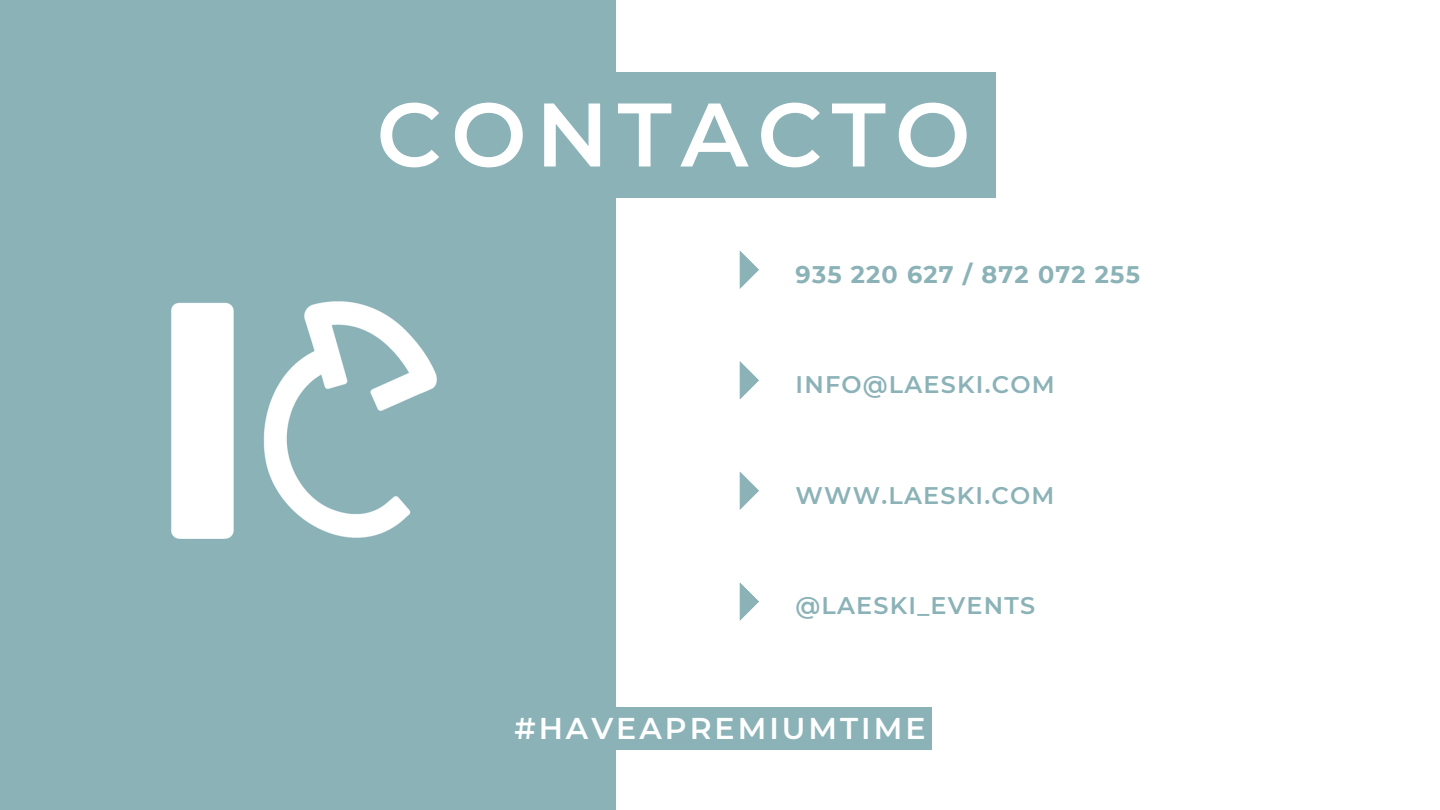
<style>
.page{position:relative;width:1440px;height:810px;background:#fff}
.page>*{position:absolute;margin:0;border:0;box-sizing:border-box;transform-origin:0 0}
.t1{font:600 90px "Montserrat";letter-spacing:.1em;color:#fff}
.t2{font:600 30px "Montserrat";letter-spacing:.1em;color:#fff}
.t3{font:600 24px "Montserrat";letter-spacing:.05em;color:#8ab2b7}
.t4{font:700 24px "Montserrat";letter-spacing:.05em;color:#8ab2b7}
</style>
<div class="page">
<div style="left:361px;top:72px;width:634px;height:126px;background:#8ab2b7"></div>
<svg style="left:740px;top:251px;width:19px;height:38px"></svg>
<svg style="left:740px;top:361px;width:19px;height:38px"></svg>
<svg style="left:740px;top:472px;width:19px;height:38px"></svg>
<svg style="left:740px;top:583px;width:19px;height:38px"></svg>
<div style="left:508px;top:708px;width:424px;height:42px;background:#8ab2b7"></div>
<h1 class="t1" style="left:376px;top:79px;width:596px">CONTACTO</h1>
<p class="t4" style="left:796px;top:259px;width:346px">935 220 627 / 872 072 255</p>
<p class="t3" style="left:796px;top:370px;width:261px">INFO@LAESKI.COM</p>
<p class="t3" style="left:796px;top:480px;width:260px">WWW.LAESKI.COM</p>
<p class="t3" style="left:796px;top:591px;width:241px">@LAESKI_EVENTS</p>
<p class="t2" style="left:514px;top:710px;width:413px">#HAVEAPREMIUMTIME</p>
</div>
